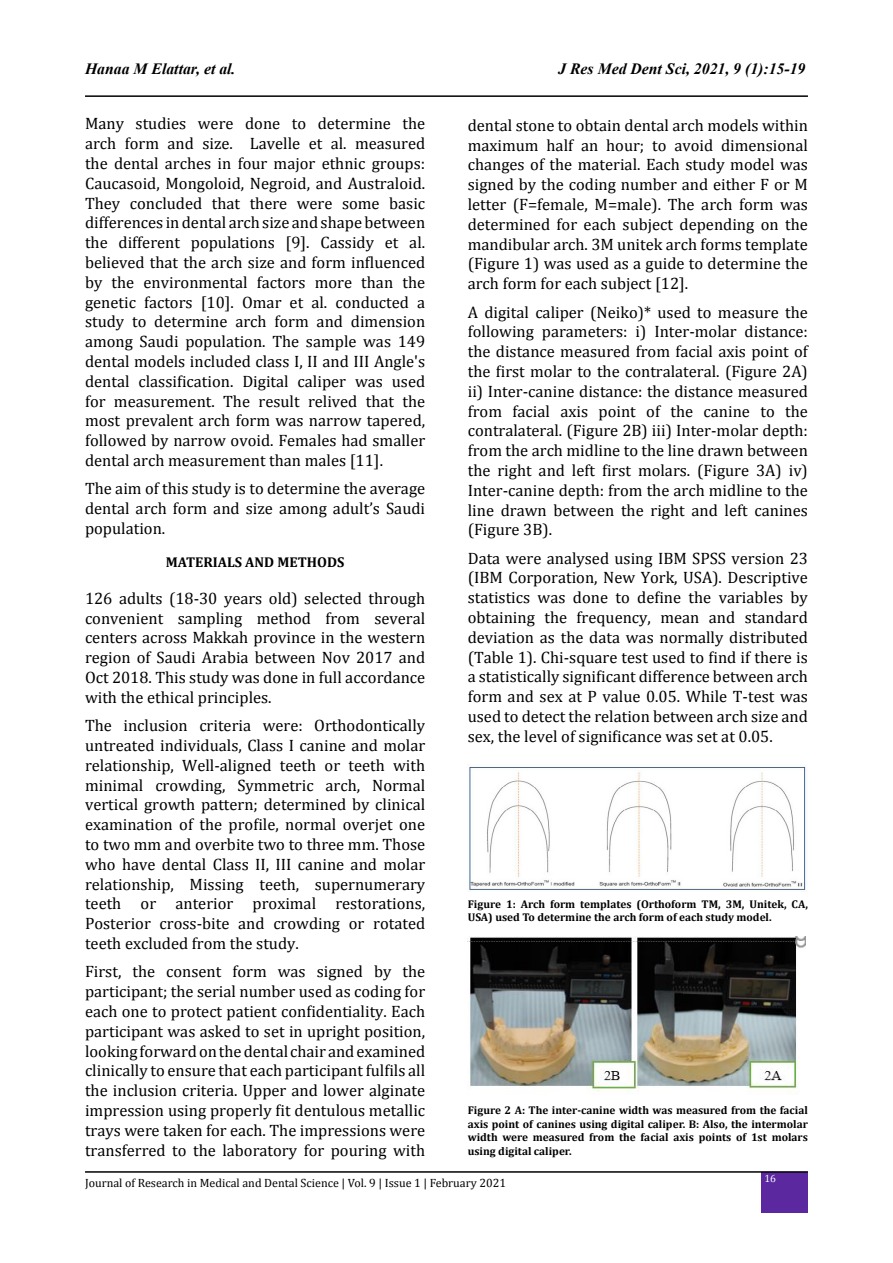
<style>
.page{position:relative;width:893px;height:1263px;background:#fff}
.page>*{position:absolute;margin:0;border:0;box-sizing:border-box;transform-origin:0 0}
.t1{font:16.5px/19.8px "Cambria";color:#000;text-align:justify}
.t2{font:italic 700 15.75px "Times New Roman";color:#000}
.t3{font:700 14.25px "Cambria";color:#000}
.t4{font:12px "Cambria";color:#000}
.t5{font:700 11.25px/13.5px "Cambria";color:#000}
.t6{font:10.5px "Cambria";color:#fff}
</style>
<div class="page">
<hr style="left:85px;top:95px;width:723px;height:2px;background:#000">
<div style="left:762px;top:1172px;width:46px;height:41px;background:#5b289f"></div>
<hr style="left:85px;top:1171px;width:723px;height:2px;background:#000">
<img style="left:468px;top:766px;width:339px;height:126px">
<img style="left:468px;top:936px;width:337px;height:158px">
<p class="t2" style="left:85px;top:58px;width:152px">Hanaa M Elattar, et al.</p>
<p class="t2" style="left:558px;top:58px;width:249px">J Res Med Dent Sci, 2021, 9 (1):15-19</p>
<p class="t1" style="left:85px;top:114px;width:342px">Many studies were done to determine the arch form and size. Lavelle et al. measured the dental arches in four major ethnic groups:<br>Caucasoid, Mongoloid, Negroid, and Australoid.<br>They concluded that there were some basic differences in dental arch size and shape between the different populations [9]. Cassidy et al. believed that the arch size and form influenced by the environmental factors more than the genetic factors [10]. Omar et al. conducted a study to determine arch form and dimension among Saudi population. The sample was 149 dental models included class I, II and III Angle's dental classification. Digital caliper was used for measurement. The result relived that the most prevalent arch form was narrow tapered, followed by narrow ovoid. Females had smaller dental arch measurement than males [11].</p>
<p class="t1" style="left:85px;top:479px;width:342px">The aim of this study is to determine the average dental arch form and size among adult’s Saudi population.</p>
<p class="t3" style="left:166px;top:552px;width:180px">MATERIALS AND METHODS</p>
<p class="t1" style="left:85px;top:588px;width:342px">126 adults (18-30 years old) selected through convenient sampling method from several centers across Makkah province in the western region of Saudi Arabia between Nov 2017 and Oct 2018. This study was done in full accordance with the ethical principles.</p>
<p class="t1" style="left:85px;top:716px;width:342px">The inclusion criteria were: Orthodontically untreated individuals, Class I canine and molar relationship, Well-aligned teeth or teeth with minimal crowding, Symmetric arch, Normal vertical growth pattern; determined by clinical examination of the profile, normal overjet one to two mm and overbite two to three mm. Those who have dental Class II, III canine and molar relationship, Missing teeth, supernumerary teeth or anterior proximal restorations, Posterior cross-bite and crowding or rotated teeth excluded from the study.</p>
<p class="t1" style="left:85px;top:962px;width:342px">First, the consent form was signed by the participant; the serial number used as coding for each one to protect patient confidentiality. Each participant was asked to set in upright position, looking forward on the dental chair and examined clinically to ensure that each participant fulfils all the inclusion criteria. Upper and lower alginate impression using properly fit dentulous metallic trays were taken for each. The impressions were transferred to the laboratory for pouring with</p>
<p class="t1" style="left:468px;top:115px;width:342px">dental stone to obtain dental arch models within maximum half an hour; to avoid dimensional changes of the material. Each study model was signed by the coding number and either F or M letter (F=female, M=male). The arch form was determined for each subject depending on the mandibular arch. 3M unitek arch forms template (Figure 1) was used as a guide to determine the arch form for each subject [12].</p>
<p class="t1" style="left:468px;top:302px;width:342px">A digital caliper (Neiko)* used to measure the following parameters: i) Inter-molar distance: the distance measured from facial axis point of the first molar to the contralateral. (Figure 2A) ii) Inter-canine distance: the distance measured from facial axis point of the canine to the contralateral. (Figure 2B) iii) Inter-molar depth: from the arch midline to the line drawn between the right and left first molars. (Figure 3A) iv)<br>Inter-canine depth: from the arch midline to the line drawn between the right and left canines (Figure 3B).</p>
<p class="t1" style="left:468px;top:548px;width:342px">Data were analysed using IBM SPSS version 23 (IBM Corporation, New York, USA). Descriptive statistics was done to define the variables by obtaining the frequency, mean and standard deviation as the data was normally distributed (Table 1). Chi-square test used to find if there is a statistically significant difference between arch form and sex at P value 0.05. While T-test was used to detect the relation between arch size and sex, the level of significance was set at 0.05.</p>
<p class="t5" style="left:468px;top:897px;width:342px">Figure 1: Arch form templates (Orthoform TM, 3M, Unitek, CA,<br>USA) used To determine the arch form of each study model.</p>
<p class="t5" style="left:468px;top:1103px;width:342px;text-align:justify">Figure 2 A: The inter-canine width was measured from the facial axis point of canines using digital caliper. B: Also, the intermolar width were measured from the facial axis points of 1st molars using digital caliper.</p>
<p class="t4" style="left:85px;top:1176px;width:422px">Journal of Research in Medical and Dental Science | Vol. 9 | Issue 1 | February 2021</p>
<p class="t6" style="left:764px;top:1172px;width:13px">16</p>
</div>
